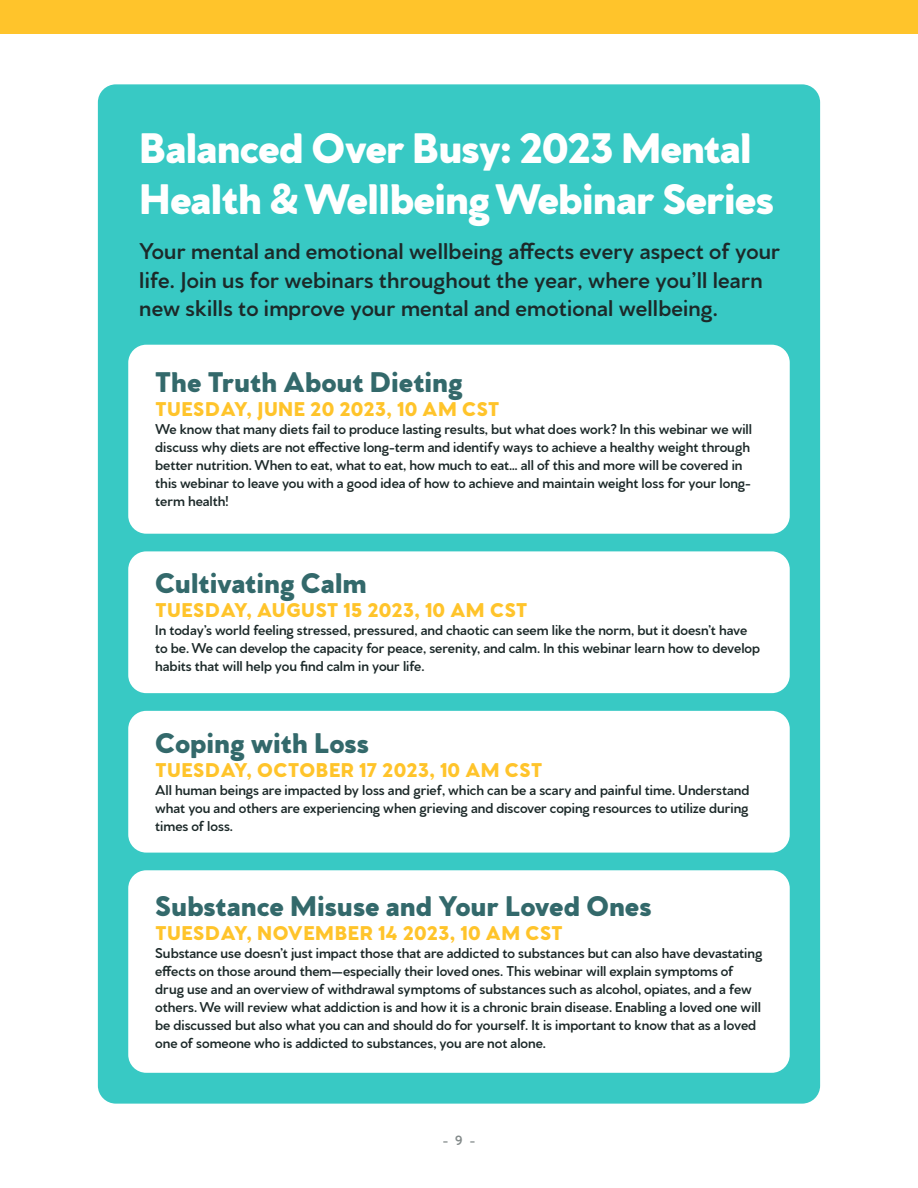
<style>
.page{position:relative;width:918px;height:1188px;background:#fff}
.page>*{position:absolute;margin:0;border:0;box-sizing:border-box;transform-origin:0 0}
.t1{font:900 45px/51px "Venti CF";letter-spacing:-.02em;color:#fff}
.t2{font:900 30px "Venti CF";letter-spacing:-.005em;color:#33696b}
.t3{font:600 24px/28.5px "Venti CF";letter-spacing:.005em;color:#1c2929}
.t4{font:900 21px "Venti CF";letter-spacing:.03em;color:#ffc42b}
.t5{font:600 15px/18px "Venti CF";color:#1c2929}
.t6{font:600 14.25px "Venti CF";color:#1c2929}
</style>
<div class="page">
<div style="left:98px;top:84px;width:722px;height:1020px;background:#38c9c4;border-radius:18px"></div>
<div style="left:0;top:0;width:918px;height:34px;background:#ffc42b"></div>
<div style="left:128px;top:345px;width:662px;height:189px;background:#fff;border-radius:18px"></div>
<div style="left:128px;top:551px;width:662px;height:142px;background:#fff;border-radius:18px"></div>
<div style="left:128px;top:711px;width:662px;height:142px;background:#fff;border-radius:18px"></div>
<div style="left:128px;top:870px;width:662px;height:203px;background:#fff;border-radius:18px"></div>
<h1 class="t1" style="left:139px;top:125px;width:636px">Balanced Over Busy: 2023 Mental<br>Health &amp; Wellbeing Webinar Series</h1>
<h3 class="t3" style="left:139px;top:238px;width:643px">Your mental and emotional wellbeing affects every aspect of your life. Join us for webinars throughout the year, where you’ll learn new skills to improve your mental and emotional wellbeing.</h3>
<h2 class="t2" style="left:155px;top:364px;width:309px">The Truth About Dieting</h2>
<h3 class="t4" style="left:155px;top:396px;width:346px">TUESDAY, JUNE 20 2023, 10 AM CST</h3>
<p class="t5" style="left:155px;top:421px;width:598px">We know that many diets fail to produce lasting results, but what does work? In this webinar we will discuss why diets are not effective long-term and identify ways to achieve a healthy weight through better nutrition. When to eat, what to eat, how much to eat… all of this and more will be covered in this webinar to leave you with a good idea of how to achieve and maintain weight loss for your long&shy;term health!</p>
<h2 class="t2" style="left:155px;top:565px;width:213px">Cultivating Calm</h2>
<h3 class="t4" style="left:155px;top:597px;width:373px">TUESDAY, AUGUST 15 2023, 10 AM CST</h3>
<p class="t5" style="left:155px;top:622px;width:606px">In today’s world feeling stressed, pressured, and chaotic can seem like the norm, but it doesn’t have to be. We can develop the capacity for peace, serenity, and calm. In this webinar learn how to develop habits that will help you find calm in your life.</p>
<h2 class="t2" style="left:155px;top:724px;width:215px">Coping with Loss</h2>
<h3 class="t4" style="left:155px;top:757px;width:388px">TUESDAY, OCTOBER 17 2023, 10 AM CST</h3>
<p class="t5" style="left:155px;top:781px;width:596px;text-align:justify">All human beings are impacted by loss and grief, which can be a scary and painful time. Understand what you and others are experiencing when grieving and discover coping resources to utilize during times of loss.</p>
<h2 class="t2" style="left:155px;top:887px;width:498px">Substance Misuse and Your Loved Ones</h2>
<h3 class="t4" style="left:155px;top:920px;width:409px">TUESDAY, NOVEMBER 14 2023, 10 AM CST</h3>
<p class="t5" style="left:155px;top:944px;width:609px">Substance use doesn’t just impact those that are addicted to substances but can also have devastating effects on those around them—especially their loved ones. This webinar will explain symptoms of drug use and an overview of withdrawal symptoms of substances such as alcohol, opiates, and a few others. We will review what addiction is and how it is a chronic brain disease. Enabling a loved one will be discussed but also what you can and should do for yourself. It is important to know that as a loved one of someone who is addicted to substances, you are not alone.</p>
<p class="t6" style="left:443px;top:1131px;width:34px">- 9 -</p>
</div>
